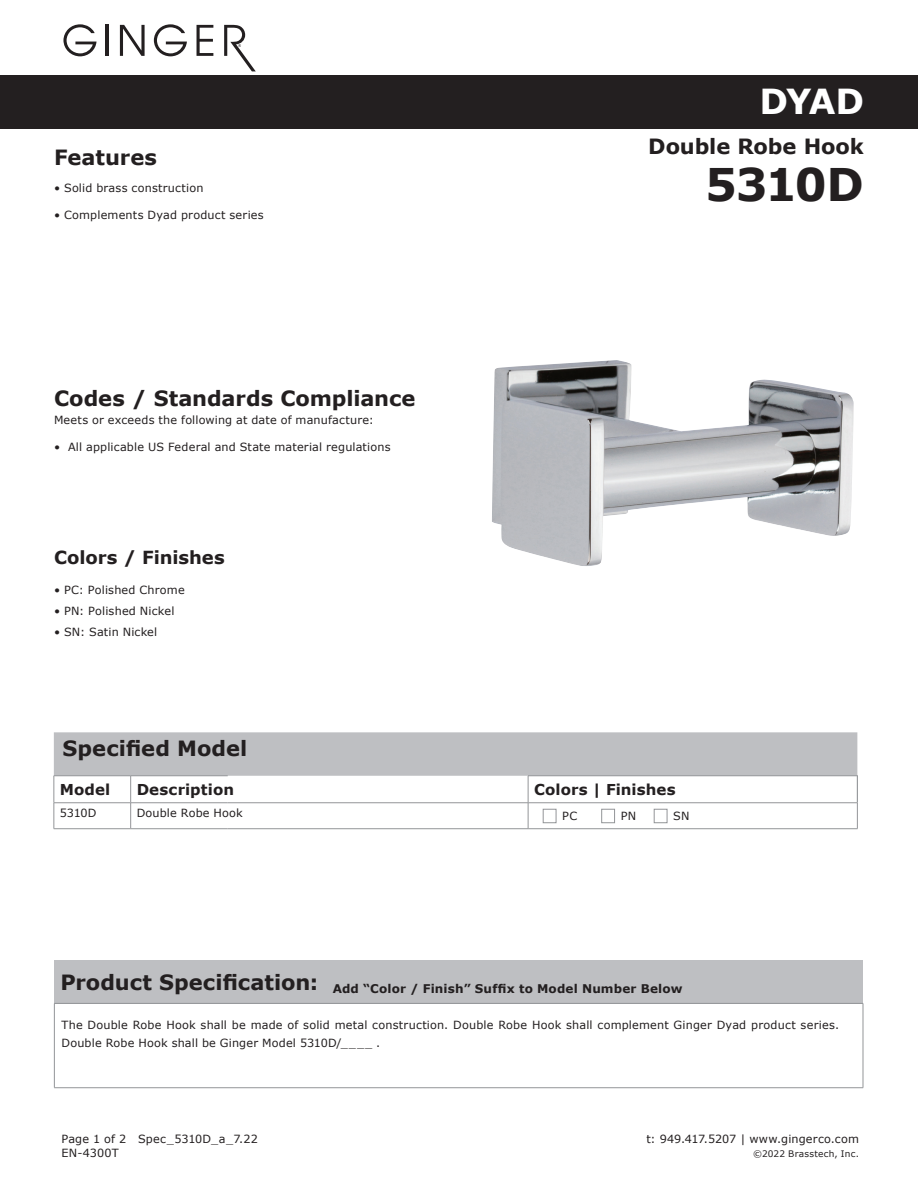
<style>
.page{position:relative;width:918px;height:1188px;background:#fff}
.page>*{position:absolute;margin:0;border:0;box-sizing:border-box;transform-origin:0 0}
.t1{font:700 45px "Verdana";letter-spacing:-.035em;color:#231f20}
.t2{font:700 34.5px "Verdana";color:#fff}
.t3{font:700 21px "Verdana";letter-spacing:-.005em;color:#231f20}
.t4{font:700 18px "Verdana";letter-spacing:-.005em;color:#231f20}
.t5{font:700 15px "Verdana";letter-spacing:.005em;color:#231f20}
.t6{font:700 12px "Verdana";letter-spacing:.015em;color:#231f20}
.t7{font:11.25px/18px "Verdana";letter-spacing:.015em;color:#231f20}
.t8{font:9px "Verdana";letter-spacing:.025em;color:#231f20}
</style>
<div class="page">
<div style="left:0;top:75px;width:918px;height:54px;background:#231f20"></div>
<svg style="left:63px;top:24px;width:34px;height:32px"></svg>
<hr style="left:106px;top:25px;width:3px;height:31px;background:#231f20">
<svg style="left:120px;top:25px;width:25px;height:31px"></svg>
<svg style="left:154px;top:24px;width:33px;height:32px"></svg>
<svg style="left:197px;top:25px;width:16px;height:31px"></svg>
<svg style="left:224px;top:25px;width:32px;height:46px"></svg>
<div style="left:54px;top:960px;width:809px;height:43px;background:#bebfc2"></div>
<hr style="left:54px;top:1003px;width:809px;height:1px;background:#939598">
<hr style="left:54px;top:1004px;width:1px;height:84px;background:#939598">
<hr style="left:863px;top:1004px;width:1px;height:84px;background:#939598">
<hr style="left:54px;top:1087px;width:809px;height:1px;background:#939598">
<img style="left:492px;top:360px;width:362px;height:206px">
<svg style="left:54px;top:732px;width:804px;height:97px"></svg>
<div style="left:543px;top:809px;width:13px;height:14px;border:1px solid #939598"></div>
<div style="left:602px;top:809px;width:13px;height:14px;border:1px solid #939598"></div>
<div style="left:654px;top:809px;width:13px;height:14px;border:1px solid #939598"></div>
<h3 class="t3" style="left:54px;top:144px;width:105px">Features</h3>
<p class="t7" style="left:54px;top:179px;width:151px">• Solid brass construction</p>
<p class="t7" style="left:54px;top:206px;width:211px">• Complements Dyad product series</p>
<h3 class="t3" style="left:54px;top:384px;width:363px">Codes / Standards Compliance</h3>
<p class="t7" style="left:54px;top:411px;width:322px">Meets or exceeds the following at date of manufacture:</p>
<p class="t7" style="left:54px;top:438px;width:338px">• All applicable US Federal and State material regulations</p>
<h3 class="t4" style="left:54px;top:546px;width:172px">Colors / Finishes</h3>
<p class="t7" style="left:54px;top:581px;width:132px">• PC: Polished Chrome</p>
<p class="t7" style="left:54px;top:602px;width:122px">• PN: Polished Nickel</p>
<p class="t7" style="left:54px;top:623px;width:105px">• SN: Satin Nickel</p>
<h3 class="t3" style="left:63px;top:735px;width:186px">Specified Model</h3>
<h2 class="t2" style="left:759px;top:79px;width:106px">DYAD</h2>
<h3 class="t3" style="left:648px;top:133px;width:217px">Double Robe Hook</h3>
<h1 class="t1" style="left:705px;top:155px;width:160px">5310D</h1>
<h3 class="t5" style="left:60px;top:780px;width:52px">Model</h3>
<h3 class="t5" style="left:137px;top:780px;width:99px">Description</h3>
<h3 class="t5" style="left:534px;top:780px;width:143px">Colors | Finishes</h3>
<p class="t7" style="left:60px;top:804px;width:38px">5310D</p>
<p class="t7" style="left:137px;top:804px;width:108px">Double Robe Hook</p>
<p class="t7" style="left:562px;top:807px;width:16px">PC</p>
<p class="t7" style="left:621px;top:807px;width:17px">PN</p>
<p class="t7" style="left:673px;top:807px;width:18px">SN</p>
<p class="t6" style="left:60px;top:981px;width:624px"><sup>Product</sup> <sup>Specification:</sup> Add “Color / Finish” Suffix to Model Number Below</p>
<p class="t7" style="left:62px;top:1016px;width:779px">The Double Robe Hook shall be made of solid metal construction. Double Robe Hook shall complement Ginger Dyad product series.<br>Double Robe Hook shall be Ginger Model 5310D/____ .</p>
<p class="t7" style="left:62px;top:1133px;width:198px;line-height:13.5px">Page 1 of 2 Spec_5310D_a_7.22<br>EN-4300T</p>
<p class="t7" style="left:646px;top:1130px;width:214px">t: 949.417.5207 | www.gingerco.com</p>
<p class="t8" style="left:753px;top:1148px;width:107px">©2022 Brasstech, Inc.</p>
</div>
